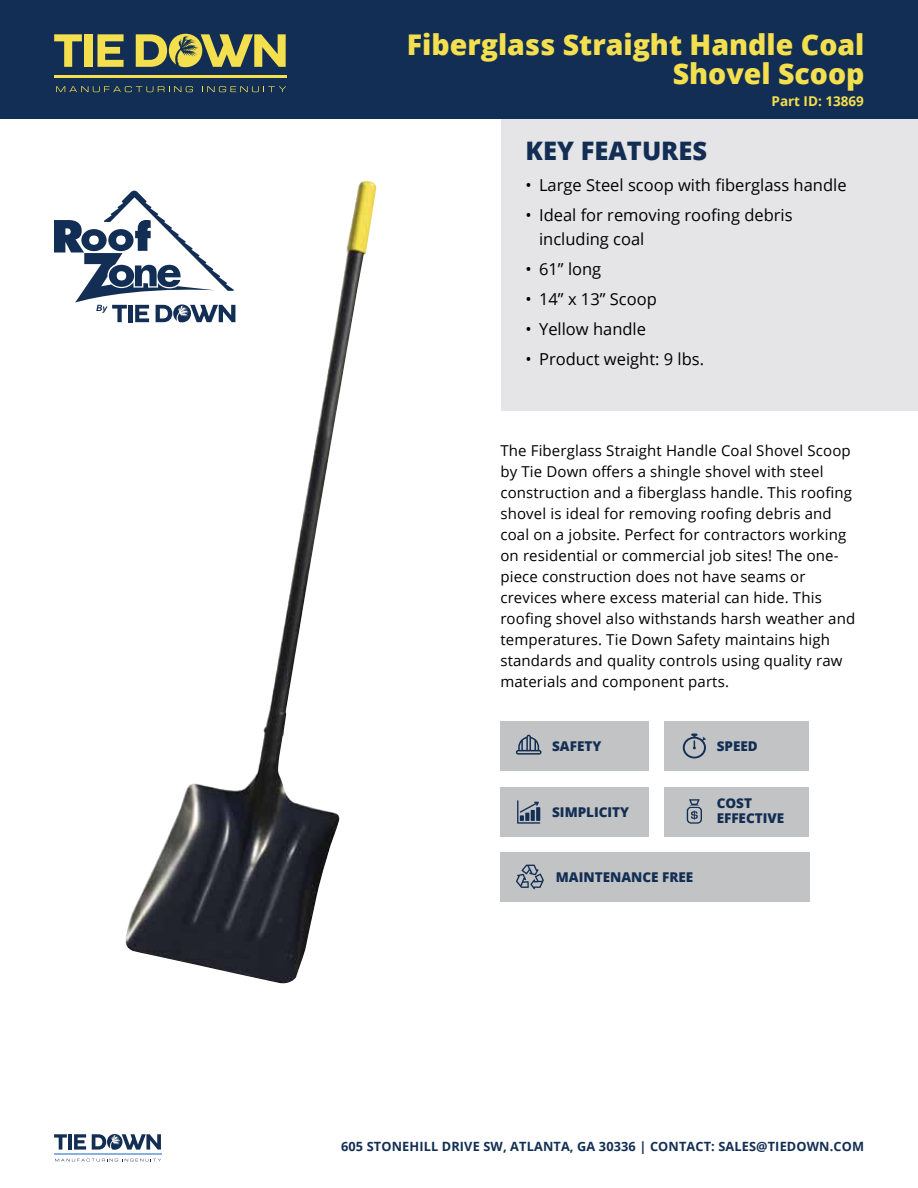
<style>
.page{position:relative;width:918px;height:1188px;background:#fff}
.page>*{position:absolute;margin:0;border:0;box-sizing:border-box;transform-origin:0 0}
.t1{font:800 28.5px/28.5px "Open Sans";color:#f4e04e;text-align:right}
.t2{font:800 25.5px "Open Sans";color:#132e54}
.t3{font:16.5px/24px "Open Sans";color:#000}
.t4{font:15px/21px "Open Sans";letter-spacing:.01em;color:#000}
.t5{font:800 13.5px/15px "Open Sans";color:#132e54}
.t6{font:700 13.5px "Open Sans";color:#f4e04e}
.t7{font:700 12.75px "Open Sans";letter-spacing:.01em;color:#132e54}
</style>
<div class="page">
<div style="left:501px;top:118px;width:417px;height:292px;background:#e5e5e7"></div>
<div style="left:0;top:0;width:918px;height:118px;background:#132e54"></div>
<svg style="left:54px;top:198px;width:71px;height:124px"></svg>
<img style="left:125px;top:181px;width:252px;height:803px">
<svg style="left:54px;top:1134px;width:13px;height:16px"></svg>
<hr style="left:68px;top:1134px;width:4px;height:16px;background:#132e54">
<svg style="left:74px;top:1134px;width:12px;height:16px"></svg>
<svg style="left:92px;top:1134px;width:69px;height:16px"></svg>
<hr style="left:54px;top:1154px;width:107px;height:1px;background:#87b1e3">
<svg style="left:55px;top:1159px;width:106px;height:3px"></svg>
<svg style="left:54px;top:34px;width:28px;height:33px"></svg>
<div style="left:84px;top:34px;width:8px;height:33px;background:#f4e04e"></div>
<svg style="left:97px;top:34px;width:27px;height:33px"></svg>
<svg style="left:136px;top:34px;width:150px;height:33px"></svg>
<hr style="left:54px;top:75px;width:232px;height:3px;background:#f4e04e">
<svg style="left:56px;top:86px;width:137px;height:6px"></svg>
<svg style="left:202px;top:86px;width:84px;height:6px"></svg>
<div style="left:500px;top:722px;width:149px;height:49px;background:#c2c3c4"></div>
<div style="left:500px;top:787px;width:149px;height:49px;background:#c2c3c4"></div>
<div style="left:500px;top:853px;width:309px;height:49px;background:#c2c3c4"></div>
<div style="left:665px;top:722px;width:144px;height:49px;background:#c2c3c4"></div>
<div style="left:665px;top:787px;width:144px;height:49px;background:#c2c3c4"></div>
<svg style="left:516px;top:735px;width:26px;height:20px"></svg>
<svg style="left:517px;top:800px;width:23px;height:24px"></svg>
<svg style="left:687px;top:799px;width:15px;height:25px"></svg>
<svg style="left:683px;top:734px;width:23px;height:24px"></svg>
<svg style="left:516px;top:865px;width:28px;height:24px"></svg>
<h1 class="t1" style="left:407px;top:29px;width:459px">Fiberglass Straight Handle Coal<br>Shovel Scoop</h1>
<h2 class="t2" style="left:526px;top:131px;width:183px">KEY FEATURES</h2>
<p class="t6" style="left:772px;top:92px;width:94px">Part ID: 13869</p>
<p class="t3" style="left:526px;top:173px;width:323px">• Large Steel scoop with fiberglass handle</p>
<p class="t3" style="left:539px;top:203px;width:255px;text-indent:-13px">• Ideal for removing roofing debris including coal</p>
<p class="t3" style="left:526px;top:257px;width:77px">• 61” long</p>
<p class="t3" style="left:526px;top:287px;width:133px">• 14” x 13” Scoop</p>
<p class="t3" style="left:526px;top:317px;width:122px">• Yellow handle</p>
<p class="t3" style="left:526px;top:347px;width:180px">• Product weight: 9 lbs.</p>
<p class="t4" style="left:500px;top:440px;width:356px">The Fiberglass Straight Handle Coal Shovel Scoop by Tie Down offers a shingle shovel with steel construction and a fiberglass handle. This roofing shovel is ideal for removing roofing debris and coal on a jobsite. Perfect for contractors working on residential or commercial job sites! The one&shy;piece construction does not have seams or crevices where excess material can hide. This roofing shovel also withstands harsh weather and temperatures. Tie Down Safety maintains high standards and quality controls using quality raw materials and component parts.</p>
<p class="t5" style="left:552px;top:738px;width:51px">SAFETY</p>
<p class="t5" style="left:552px;top:804px;width:79px">SIMPLICITY</p>
<p class="t5" style="left:556px;top:869px;width:139px">MAINTENANCE FREE</p>
<p class="t5" style="left:717px;top:738px;width:43px">SPEED</p>
<p class="t5" style="left:717px;top:795px;width:69px">COST<br>EFFECTIVE</p>
<p class="t7" style="left:341px;top:1138px;width:524px">605 STONEHILL DRIVE SW, ATLANTA, GA 30336 | CONTACT: SALES@TIEDOWN.COM</p>
</div>
